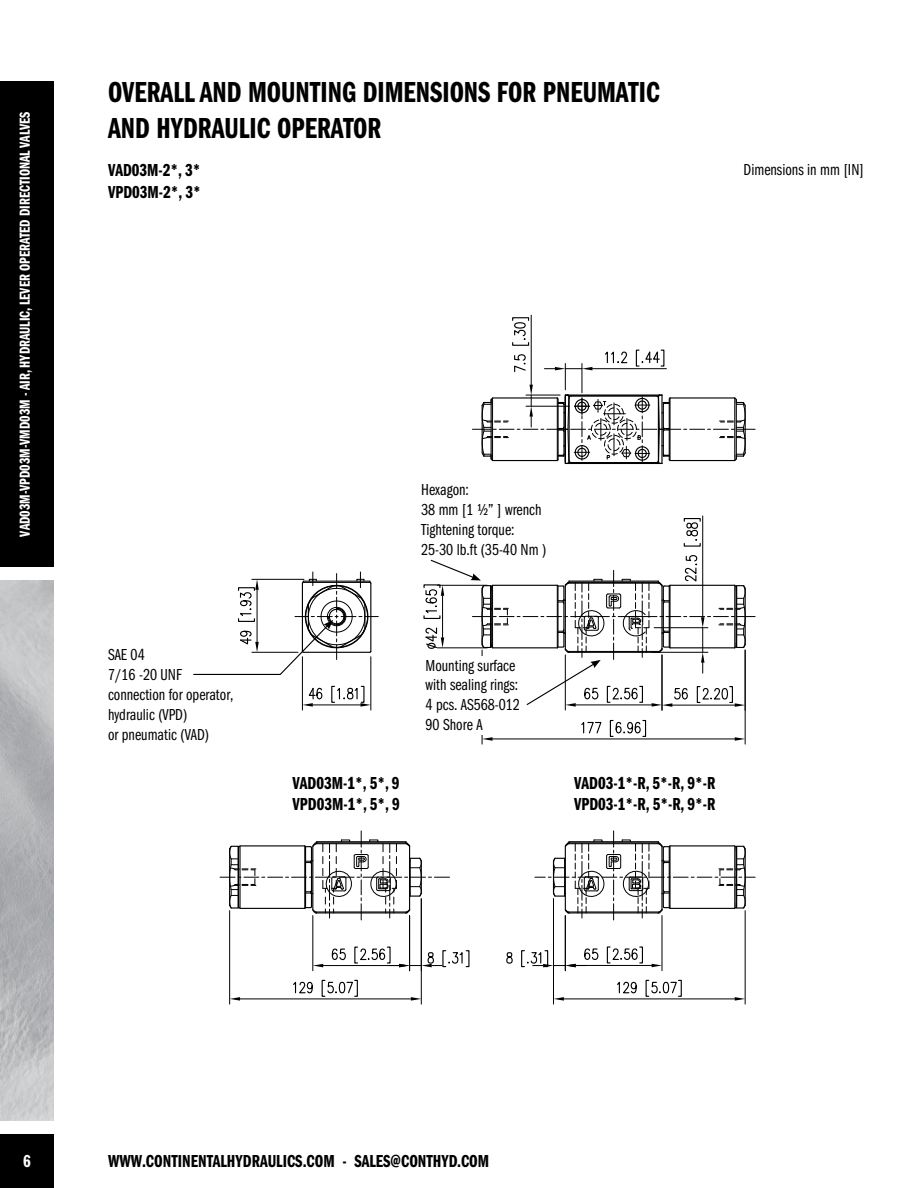
<style>
.page{position:relative;width:918px;height:1188px;background:#fff}
.page>*{position:absolute;margin:0;border:0;box-sizing:border-box;transform-origin:0 0}
.t1{font:30px/36px "ITC Franklin Gothic Std Dm Cp";color:#000}
.t2{font:18px/21.6px "ITC Franklin Gothic Std Dm Cp";color:#000}
.t3{font:18px "ITC Franklin Gothic Std Dm Cp";color:#fff}
.t4{font:16.5px/19.8px "ITC Franklin Gothic Std Bk Cp";color:#000}
.t5{font:15px "ITC Franklin Gothic Std Dm Cp";color:#fff}
</style>
<div class="page">
<div style="left:0;top:81px;width:54px;height:486px;background:#000"></div>
<img style="left:0;top:580px;width:54px;height:540px">
<div style="left:0;top:1134px;width:54px;height:54px;background:#000"></div>
<hr style="left:531px;top:315px;width:1px;height:70px;background:#000">
<div style="left:512px;top:342px;width:17px;height:4px;border:1px solid #000"></div>
<svg style="left:514px;top:322px;width:12px;height:18px"></svg>
<div style="left:512px;top:317px;width:17px;height:4px;border:1px solid #000"></div>
<svg style="left:472px;top:349px;width:283px;height:115px"></svg>
<hr style="left:482px;top:650px;width:1px;height:94px;background:#000">
<hr style="left:745px;top:650px;width:1px;height:94px;background:#000">
<hr style="left:493px;top:739px;width:242px;height:1px;background:#000">
<svg style="left:482px;top:737px;width:11px;height:4px"></svg>
<svg style="left:735px;top:737px;width:10px;height:4px"></svg>
<svg style="left:581px;top:721px;width:21px;height:13px"></svg>
<div style="left:610px;top:720px;width:4px;height:17px;border:1px solid #000"></div>
<svg style="left:615px;top:721px;width:26px;height:13px"></svg>
<div style="left:642px;top:720px;width:4px;height:17px;border:1px solid #000"></div>
<hr style="left:565px;top:655px;width:1px;height:55px;background:#000">
<hr style="left:662px;top:655px;width:1px;height:55px;background:#000">
<hr style="left:702px;top:516px;width:1px;height:101px;background:#000">
<div style="left:684px;top:518px;width:17px;height:4px;border:1px solid #000"></div>
<hr style="left:302px;top:657px;width:1px;height:53px;background:#000">
<hr style="left:371px;top:657px;width:1px;height:53px;background:#000">
<hr style="left:313px;top:705px;width:47px;height:1px;background:#000">
<svg style="left:302px;top:687px;width:21px;height:20px"></svg>
<svg style="left:336px;top:685px;width:35px;height:22px"></svg>
<hr style="left:229px;top:911px;width:1px;height:93px;background:#000">
<hr style="left:421px;top:899px;width:1px;height:105px;background:#000">
<hr style="left:240px;top:999px;width:171px;height:1px;background:#000">
<svg style="left:230px;top:997px;width:10px;height:4px"></svg>
<svg style="left:411px;top:997px;width:10px;height:4px"></svg>
<svg style="left:293px;top:981px;width:20px;height:13px"></svg>
<svg style="left:327px;top:981px;width:26px;height:13px"></svg>
<div style="left:354px;top:980px;width:4px;height:17px;border:1px solid #000"></div>
<hr style="left:313px;top:916px;width:1px;height:55px;background:#000">
<hr style="left:323px;top:965px;width:76px;height:1px;background:#000">
<svg style="left:313px;top:964px;width:10px;height:3px"></svg>
<svg style="left:331px;top:948px;width:15px;height:13px"></svg>
<div style="left:387px;top:947px;width:4px;height:17px;border:1px solid #000"></div>
<hr style="left:409px;top:916px;width:1px;height:55px;background:#000">
<svg style="left:358px;top:948px;width:105px;height:19px"></svg>
<svg style="left:220px;top:831px;width:230px;height:89px"></svg>
<hr style="left:745px;top:911px;width:1px;height:93px;background:#000">
<hr style="left:553px;top:899px;width:1px;height:105px;background:#000">
<hr style="left:564px;top:999px;width:171px;height:1px;background:#000">
<svg style="left:735px;top:997px;width:10px;height:4px"></svg>
<svg style="left:554px;top:997px;width:10px;height:4px"></svg>
<svg style="left:617px;top:981px;width:20px;height:13px"></svg>
<svg style="left:651px;top:981px;width:26px;height:13px"></svg>
<div style="left:678px;top:980px;width:4px;height:17px;border:1px solid #000"></div>
<svg style="left:506px;top:952px;width:7px;height:12px"></svg>
<div style="left:521px;top:950px;width:4px;height:17px;border:1px solid #000"></div>
<svg style="left:535px;top:831px;width:220px;height:89px"></svg>
<hr style="left:565px;top:916px;width:1px;height:55px;background:#000">
<hr style="left:662px;top:916px;width:1px;height:55px;background:#000">
<hr style="left:576px;top:965px;width:76px;height:1px;background:#000">
<svg style="left:652px;top:964px;width:10px;height:3px"></svg>
<svg style="left:527px;top:948px;width:72px;height:19px"></svg>
<div style="left:607px;top:946px;width:4px;height:17px;border:1px solid #000"></div>
<svg style="left:612px;top:948px;width:26px;height:12px"></svg>
<div style="left:639px;top:946px;width:4px;height:17px;border:1px solid #000"></div>
<svg style="left:193px;top:572px;width:185px;height:104px"></svg>
<div style="left:415px;top:656px;width:122px;height:78px;background:#fff"></div>
<svg style="left:423px;top:554px;width:332px;height:153px"></svg>
<svg style="left:686px;top:522px;width:12px;height:19px"></svg>
<p class="t5" style="left:17px;top:537px;width:427px;rotate:-90deg">VAD03M-VPD03M-VMD03M - AIR, HYDRAULIC, LEVER OPERATED DIRECTIONAL VALVES</p>
<h1 class="t1" style="left:108px;top:74px;width:553px">OVERALL AND MOUNTING DIMENSIONS FOR PNEUMATIC<br>AND HYDRAULIC OPERATOR</h1>
<p class="t2" style="left:108px;top:160px;width:94px">VAD03M-2*, 3*</p>
<p class="t4" style="left:744px;top:160px;width:122px">Dimensions in mm [IN]</p>
<p class="t2" style="left:108px;top:182px;width:94px">VPD03M-2*, 3*</p>
<p class="t4" style="left:108px;top:645px;width:127px">SAE 04<br>7/16 -20 UNF connection for operator, hydraulic (VPD)<br>or pneumatic (VAD)</p>
<p class="t4" style="left:421px;top:480px;width:127px">Hexagon:<br>38 mm [1 ½” ] wrench<br>Tightening torque:<br>25-30 lb.ft (35-40 Nm )</p>
<p class="t4" style="left:426px;top:656px;width:96px">Mounting surface with sealing rings:<br>4 pcs. AS568-012<br>90 Shore A</p>
<p class="t2" style="left:292px;top:772px;width:109px">VAD03M-1*, 5*, 9<br>VPD03M-1*, 5*, 9</p>
<p class="t2" style="left:574px;top:772px;width:143px">VAD03-1*-R, 5*-R, 9*-R<br>VPD03-1*-R, 5*-R, 9*-R</p>
<p class="t3" style="left:23px;top:1151px;width:9px">6</p>
<p class="t2" style="left:108px;top:1151px;width:383px">WWW.CONTINENTALHYDRAULICS.COM - SALES@CONTHYD.COM</p>
</div>
